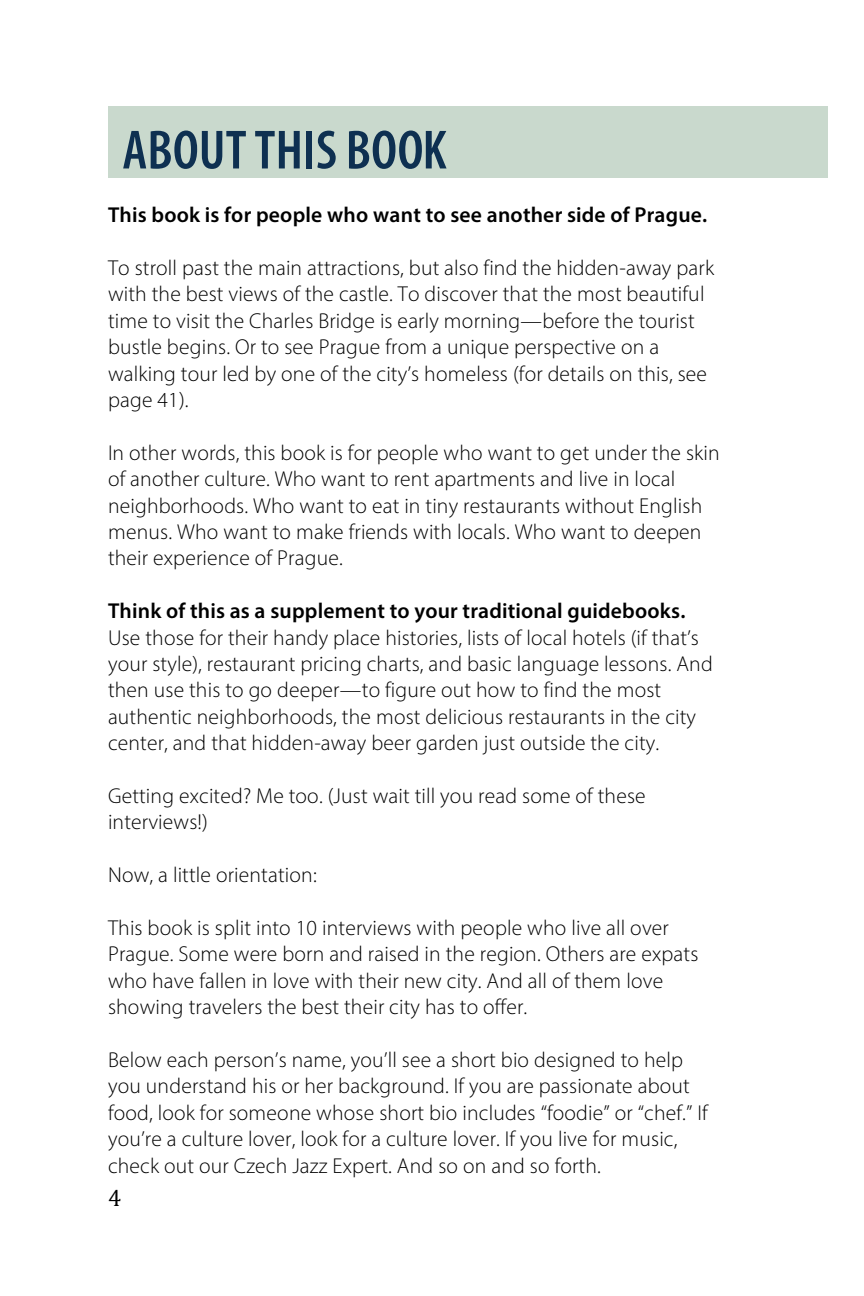
<style>
.page{position:relative;width:864px;height:1296px;background:#fff}
.page>*{position:absolute;margin:0;border:0;box-sizing:border-box;transform-origin:0 0}
.t1{font:600 condensed 55.6px "Myriad Pro";letter-spacing:.005em;color:#0e3051}
.t2{font:24px "Cambria";color:#000}
.t3{font:300 21.6px/26.4px "Myriad Pro";letter-spacing:.01em;color:#000}
.t4{font:600 21.6px "Myriad Pro";letter-spacing:.01em;color:#000}
</style>
<div class="page">
<div style="left:108px;top:106px;width:720px;height:72px;background:#c9d9cd"></div>
<h1 class="t1" style="left:122px;top:116px;width:326px">ABOUT THIS BOOK</h1>
<p class="t4" style="left:108px;top:201px;width:601px">This book is for people who want to see another side of Prague.</p>
<p class="t3" style="left:108px;top:254px;width:608px">To stroll past the main attractions, but also find the hidden-away park with the best views of the castle. To discover that the most beautiful time to visit the Charles Bridge is early morning—before the tourist bustle begins. Or to see Prague from a unique perspective on a walking tour led by one of the city’s homeless (for details on this, see page 41).</p>
<p class="t3" style="left:108px;top:439px;width:613px">In other words, this book is for people who want to get under the skin of another culture. Who want to rent apartments and live in local neighborhoods. Who want to eat in tiny restaurants without English menus. Who want to make friends with locals. Who want to deepen their experience of Prague.</p>
<p class="t4" style="left:108px;top:597px;width:579px">Think of this as a supplement to your traditional guidebooks.</p>
<p class="t3" style="left:108px;top:624px;width:606px">Use those for their handy place histories, lists of local hotels (if that’s your style), restaurant pricing charts, and basic language lessons. And then use this to go deeper—to figure out how to find the most authentic neighborhoods, the most delicious restaurants in the city center, and that hidden-away beer garden just outside the city.</p>
<p class="t3" style="left:108px;top:782px;width:539px">Getting excited? Me too. (Just wait till you read some of these interviews!)</p>
<p class="t3" style="left:108px;top:862px;width:210px">Now, a little orientation:</p>
<p class="t3" style="left:108px;top:914px;width:592px">This book is split into 10 interviews with people who live all over Prague. Some were born and raised in the region. Others are expats who have fallen in love with their new city. And all of them love showing travelers the best their city has to offer.</p>
<p class="t3" style="left:108px;top:1046px;width:601px">Below each person’s name, you’ll see a short bio designed to help you understand his or her background. If you are passionate about food, look for someone whose short bio includes “foodie” or “chef.” If you’re a culture lover, look for a culture lover. If you live for music, check out our Czech Jazz Expert. And so on and so forth.</p>
<p class="t2" style="left:108px;top:1183px;width:15px">4</p>
</div>
